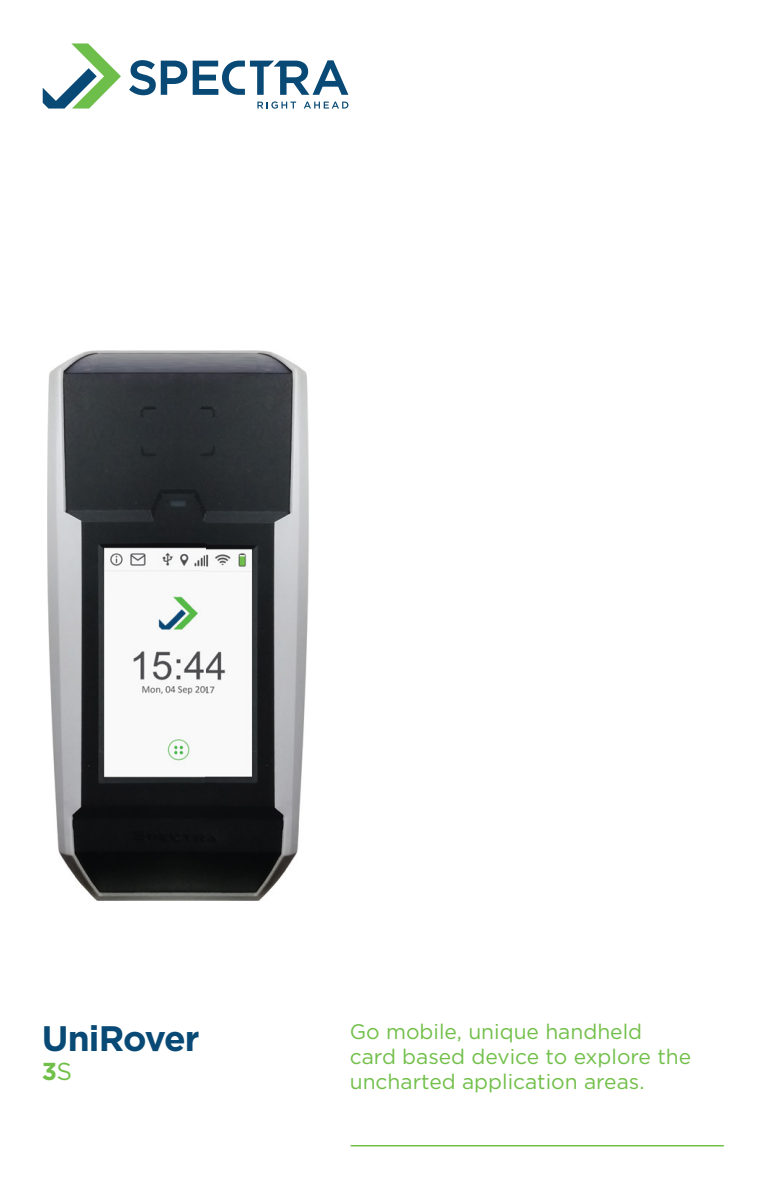
<style>
.page{position:relative;width:769px;height:1187px;background:#fff}
.page>*{position:absolute;margin:0;border:0;box-sizing:border-box;transform-origin:0 0}
.t1{font:700 35.4px "Gotham";letter-spacing:-.025em;color:#084975}
.t2{font:700 24.45px "Gotham";color:#71bf49}
.t3{font:21px/25.2px "Gotham";color:#71bf49}
.s1{font-weight:400}
</style>
<div class="page">
<svg style="left:43px;top:43px;width:78px;height:66px"></svg>
<svg style="left:257px;top:101px;width:39px;height:8px"></svg>
<svg style="left:304px;top:102px;width:44px;height:7px"></svg>
<svg style="left:129px;top:60px;width:58px;height:35px"></svg>
<svg style="left:193px;top:60px;width:155px;height:35px"></svg>
<hr style="left:351px;top:1145px;width:373px;height:1px;background:#71bf49">
<img style="left:47px;top:350px;width:262px;height:551px">
<h1 class="t1" style="left:42px;top:1015px;width:159px">UniRover</h1>
<p class="t2" style="left:42px;top:1055px;width:32px">3<span class="s1">S</span></p>
<p class="t3" style="left:350px;top:1018px;width:343px">Go mobile, unique handheld card based device to explore the uncharted application areas.</p>
</div>
